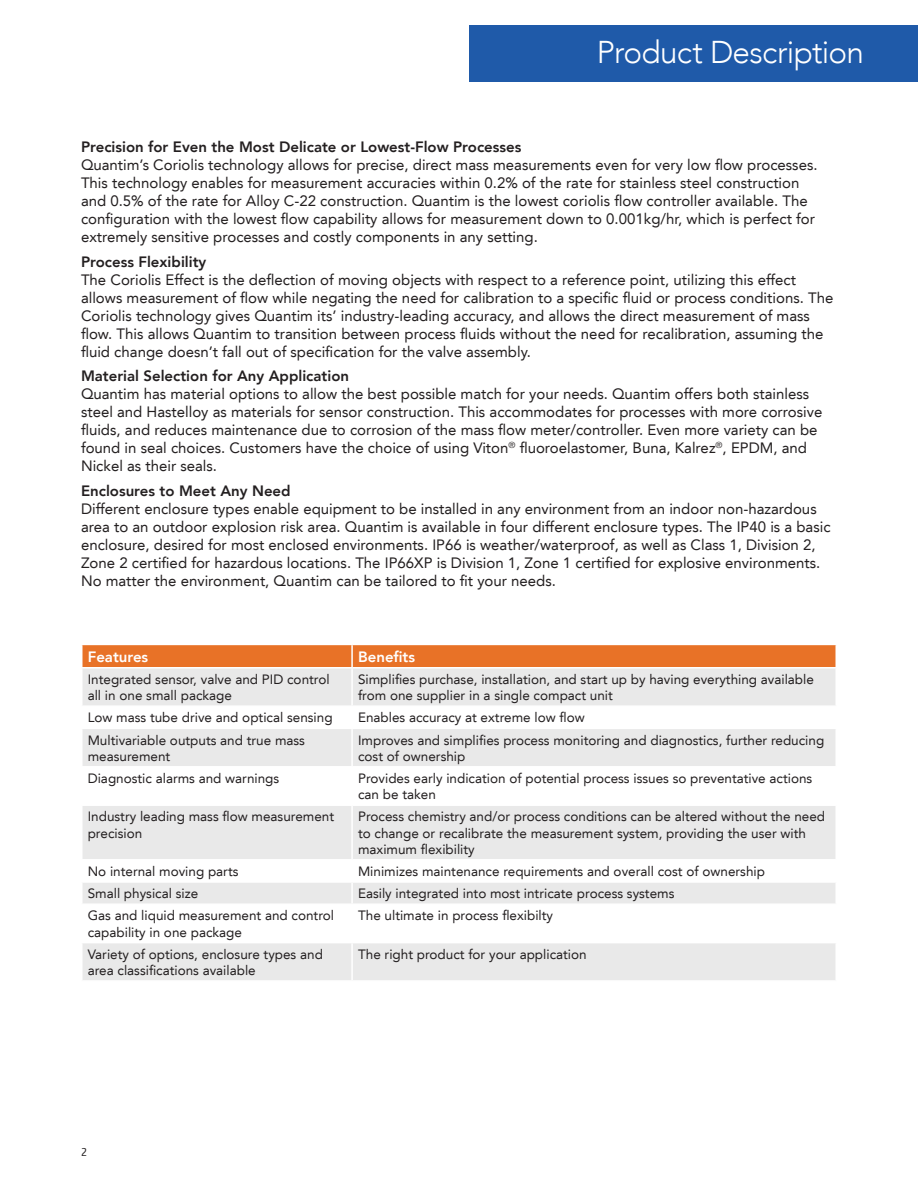
<style>
.page{position:relative;width:918px;height:1188px;background:#fff}
.page>*{position:absolute;margin:0;border:0;box-sizing:border-box;transform-origin:0 0}
.broDS-Mid-page_SH{font:300 31.5px "Avenir";letter-spacing:-.025em;color:#fff}
.t1{font:15px/18px "Avenir LT";color:#231f20}
.t2{font:800 15px "Avenir LT";color:#fff}
.t3{font:13.5px/16.2px "Avenir LT";color:#231f20}
.t4{font:300 12px "Vialog LT";color:#231f20}
.s1{font-weight:800}
</style>
<div class="page">
<div style="left:470px;top:25px;width:448px;height:57px;background:#1f5aa9"></div>
<svg style="left:82px;top:669px;width:754px;height:311px;fill:#e9e9e9"></svg>
<div style="left:82px;top:645px;width:754px;height:22px;background:#e87227"></div>
<hr style="left:351px;top:669px;width:2px;height:36px;background:#fff">
<hr style="left:81px;top:705px;width:271px;height:2px;background:#fff">
<hr style="left:352px;top:705px;width:485px;height:2px;background:#fff">
<hr style="left:351px;top:707px;width:2px;height:21px;background:#fff">
<hr style="left:81px;top:728px;width:271px;height:1px;background:#fff">
<hr style="left:352px;top:728px;width:485px;height:1px;background:#fff">
<hr style="left:351px;top:729px;width:2px;height:37px;background:#fff">
<hr style="left:81px;top:766px;width:271px;height:2px;background:#fff">
<hr style="left:352px;top:766px;width:485px;height:2px;background:#fff">
<hr style="left:351px;top:768px;width:2px;height:36px;background:#fff">
<hr style="left:81px;top:804px;width:271px;height:2px;background:#fff">
<hr style="left:352px;top:804px;width:485px;height:2px;background:#fff">
<hr style="left:351px;top:806px;width:2px;height:53px;background:#fff">
<hr style="left:81px;top:859px;width:271px;height:2px;background:#fff">
<hr style="left:352px;top:859px;width:485px;height:2px;background:#fff">
<hr style="left:351px;top:861px;width:2px;height:20px;background:#fff">
<hr style="left:81px;top:881px;width:271px;height:2px;background:#fff">
<hr style="left:352px;top:881px;width:485px;height:2px;background:#fff">
<hr style="left:351px;top:883px;width:2px;height:20px;background:#fff">
<hr style="left:81px;top:903px;width:271px;height:2px;background:#fff">
<hr style="left:352px;top:903px;width:485px;height:2px;background:#fff">
<hr style="left:351px;top:905px;width:2px;height:37px;background:#fff">
<hr style="left:81px;top:942px;width:271px;height:1px;background:#fff">
<hr style="left:352px;top:942px;width:485px;height:1px;background:#fff">
<hr style="left:351px;top:943px;width:2px;height:37px;background:#fff">
<p class="broDS-Mid-page_SH" style="left:597px;top:34px;width:268px">Product Description</p>
<p class="t1" style="left:81px;top:138px;width:738px"><span class="s1">Precision for Even the Most Delicate or Lowest-Flow Processes<br></span>Quantim’s Coriolis technology allows for precise, direct mass measurements even for very low flow processes.<br>This technology enables for measurement accuracies within 0.2% of the rate for stainless steel construction and 0.5% of the rate for Alloy C-22 construction. Quantim is the lowest coriolis flow controller available. The configuration with the lowest flow capability allows for measurement down to 0.001kg/hr, which is perfect for extremely sensitive processes and costly components in any setting.</p>
<p class="t1" style="left:81px;top:252px;width:754px"><span class="s1">Process Flexibility<br></span>The Coriolis Effect is the deflection of moving objects with respect to a reference point, utilizing this effect allows measurement of flow while negating the need for calibration to a specific fluid or process conditions. The Coriolis technology gives Quantim its’ industry-leading accuracy, and allows the direct measurement of mass flow. This allows Quantim to transition between process fluids without the need for recalibration, assuming the fluid change doesn’t fall out of specification for the valve assembly.</p>
<p class="t1" style="left:81px;top:367px;width:743px"><span class="s1">Material Selection for Any Application<br></span>Quantim has material options to allow the best possible match for your needs. Quantim offers both stainless steel and Hastelloy as materials for sensor construction. This accommodates for processes with more corrosive fluids, and reduces maintenance due to corrosion of the mass flow meter/controller. Even more variety can be found in seal choices. Customers have the choice of using Viton<sup>®</sup> fluoroelastomer, Buna, Kalrez<sup>®</sup>, EPDM, and Nickel as their seals.</p>
<p class="t1" style="left:81px;top:482px;width:751px"><span class="s1">Enclosures to Meet Any Need<br></span>Different enclosure types enable equipment to be installed in any environment from an indoor non-hazardous area to an outdoor explosion risk area. Quantim is available in four different enclosure types. The IP40 is a basic enclosure, desired for most enclosed environments. IP66 is weather/waterproof, as well as Class 1, Division 2, Zone 2 certified for hazardous locations. The IP66XP is Division 1, Zone 1 certified for explosive environments.<br>No matter the environment, Quantim can be tailored to fit your needs.</p>
<p class="t2" style="left:88px;top:648px;width:62px">Features</p>
<p class="t2" style="left:358px;top:648px;width:58px">Benefits</p>
<p class="t3" style="left:88px;top:671px;width:243px">Integrated sensor, valve and PID control all in one small package</p>
<p class="t3" style="left:358px;top:671px;width:457px">Simplifies purchase, installation, and start up by having everything available from one supplier in a single compact unit</p>
<p class="t3" style="left:88px;top:710px;width:246px">Low mass tube drive and optical sensing</p>
<p class="t3" style="left:358px;top:710px;width:228px">Enables accuracy at extreme low flow</p>
<p class="t3" style="left:88px;top:732px;width:219px">Multivariable outputs and true mass measurement</p>
<p class="t3" style="left:358px;top:732px;width:468px">Improves and simplifies process monitoring and diagnostics, further reducing cost of ownership</p>
<p class="t3" style="left:88px;top:770px;width:193px">Diagnostic alarms and warnings</p>
<p class="t3" style="left:358px;top:770px;width:456px">Provides early indication of potential process issues so preventative actions can be taken</p>
<p class="t3" style="left:88px;top:809px;width:248px">Industry leading mass flow measurement precision</p>
<p class="t3" style="left:358px;top:809px;width:469px">Process chemistry and/or process conditions can be altered without the need to change or recalibrate the measurement system, providing the user with maximum flexibility</p>
<p class="t3" style="left:88px;top:863px;width:152px">No internal moving parts</p>
<p class="t3" style="left:358px;top:863px;width:408px">Minimizes maintenance requirements and overall cost of ownership</p>
<p class="t3" style="left:88px;top:886px;width:112px">Small physical size</p>
<p class="t3" style="left:358px;top:886px;width:318px">Easily integrated into most intricate process systems</p>
<p class="t3" style="left:88px;top:908px;width:248px">Gas and liquid measurement and control capability in one package</p>
<p class="t3" style="left:358px;top:908px;width:197px">The ultimate in process flexibilty</p>
<p class="t3" style="left:88px;top:946px;width:237px">Variety of options, enclosure types and area classifications available</p>
<p class="t3" style="left:358px;top:946px;width:230px">The right product for your application</p>
<p class="t4" style="left:81px;top:1145px;width:8px">2</p>
</div>
